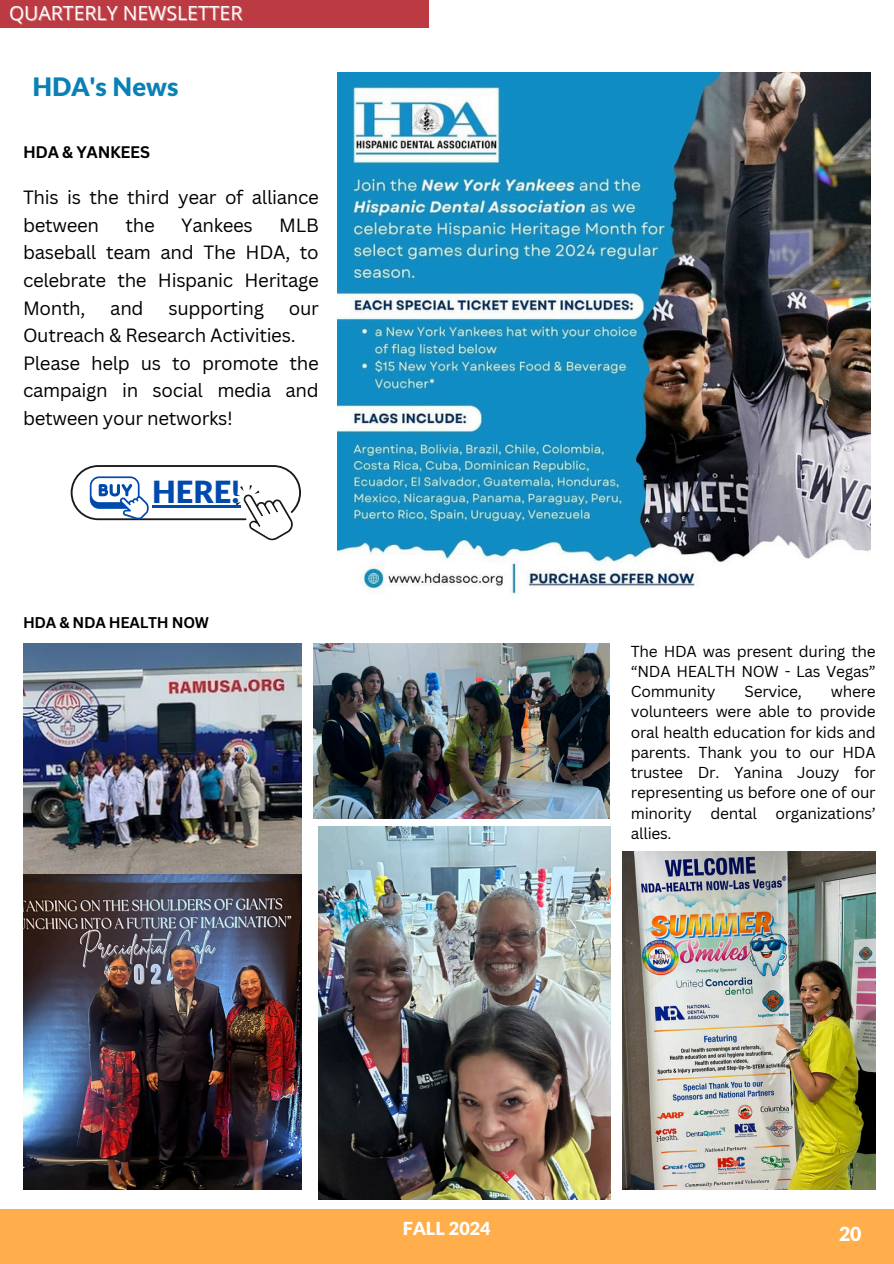
<style>
.page{position:relative;width:894px;height:1264px;background:#fff}
.page>*{position:absolute;margin:0;border:0;box-sizing:border-box;transform-origin:0 0}
.t1{font:900 30.6px "Lato Latin";color:#004aad}
.t2{font:900 25.5px "Lato Latin";color:#0881b6}
.t3{font:19.5px "Open Sans";color:#fff}
.t4{font:900 19.5px "Lato Latin";color:#fff}
.t5{font:18.6px/27.6px "Canva Sans";letter-spacing:-.02em;color:#000}
.t6{font:900 18px "Lato Latin";color:#fff}
.t7{font:700 16.35px "Canva Sans";letter-spacing:-.02em;color:#000}
.t8{font:15.45px/20.2px "Canva Sans";letter-spacing:-.02em;color:#000;text-align:justify}
.t9{font:700 15.15px "Canva Sans";letter-spacing:-.02em;color:#000}
</style>
<div class="page">
<div style="left:0;top:1208px;width:893px;height:54px;background:#ffae4b"></div>
<div style="left:0;top:0;width:429px;height:27px;background:#bc3a41"></div>
<img style="left:337px;top:73px;width:532px;height:522px">
<svg style="left:71px;top:465px;width:230px;height:75px"></svg>
<hr style="left:152px;top:505px;width:88px;height:3px;background:#004aad">
<img style="left:23px;top:643px;width:278px;height:231px">
<img style="left:313px;top:643px;width:296px;height:175px">
<img style="left:23px;top:874px;width:278px;height:315px">
<img style="left:622px;top:851px;width:253px;height:337px">
<img style="left:318px;top:826px;width:292px;height:372px">
<h4 class="t3" style="left:9px;top:0;width:235px">QUARTERLY NEWSLETTER</h4>
<p class="t2" style="left:32px;top:76px;width:147px">HDA's News</p>
<p class="t7" style="left:23px;top:141px;width:128px">HDA &amp; YANKEES</p>
<p class="t5" style="left:23px;top:183px;width:297px">This is the third year of alliance between</p>
<p class="t5" style="left:125px;top:211px;width:31px">the</p>
<p class="t5" style="left:181px;top:211px;width:73px">Yankees</p>
<p class="t5" style="left:23px;top:211px;width:297px;text-align:justify;text-indent:256px">MLB baseball team and The HDA, to celebrate the Hispanic Heritage Month,</p>
<p class="t5" style="left:110px;top:293px;width:35px">and</p>
<p class="t5" style="left:168px;top:293px;width:97px">supporting</p>
<p class="t5" style="left:23px;top:293px;width:297px;text-indent:266px">our<br>Outreach &amp; Research Activities.<br>Please help us to promote the campaign in social media and between your networks!</p>
<h6 class="t1" style="left:152px;top:478px;width:89px">HERE!</h6>
<h3 class="t9" style="left:23px;top:612px;width:187px">HDA &amp; NDA HEALTH NOW</h3>
<p class="t8" style="left:630px;top:640px;width:246px">The HDA was present during the “NDA HEALTH NOW - Las Vegas” Community</p>
<p class="t8" style="left:630px;top:681px;width:246px;text-indent:200px">where volunteers were able to provide oral health education for kids and parents. Thank you to our HDA trustee Dr. Yanina Jouzy for representing us before one of our minority dental organizations’ allies.</p>
<p class="t8" style="left:744px;top:681px;width:59px">Service,</p>
<p class="t6" style="left:403px;top:1220px;width:89px">FALL 2024</p>
<p class="t4" style="left:838px;top:1224px;width:24px">20</p>
</div>
